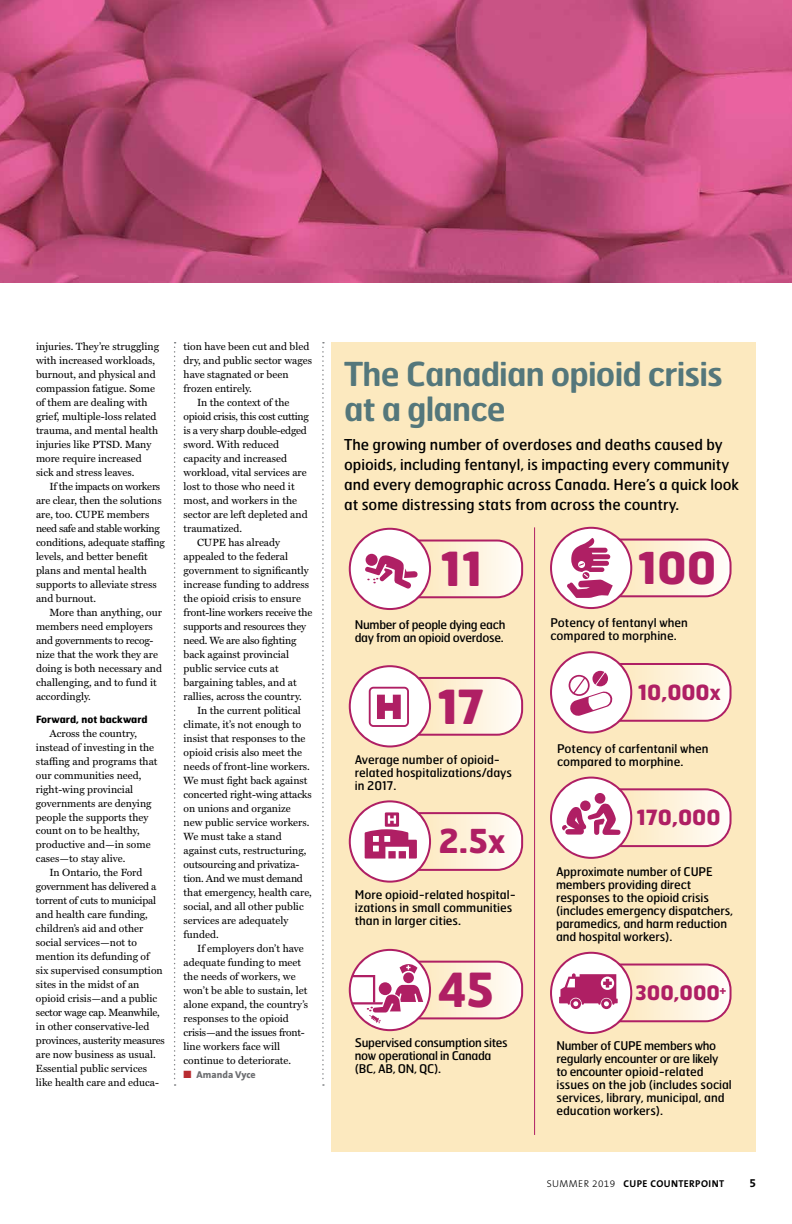
<style>
.page{position:relative;width:792px;height:1224px;background:#fff}
.page>*{position:absolute;margin:0;border:0;box-sizing:border-box;transform-origin:0 0}
.t1{font:700 47px "Hermes FB";color:#af1f64}
.t2{font:700 44px "Hermes FB";color:#af1f64}
.t3{font:600 33px/35px "Hermes FB";letter-spacing:-.025em;color:#54777b}
.t4{font:700 33px "Hermes FB";color:#af1f64}
.t5{font:700 21px "Hermes FB";color:#af1f64}
.t6{font:700 20px "Hermes FB";color:#af1f64}
.t7{font:15px/20px "Hermes FB";color:#000}
.t8{font:12px/13px "Hermes FB";letter-spacing:-.01em;color:#000}
.t9{font:700 12px "The Sans B7";color:#000}
.t10{font:10.5px/14px "Miller Text";color:#000}
.t11{font:10.5px "Miller Text";letter-spacing:-.02em;color:#000}
.t12{font:10.5px "Miller Text";letter-spacing:-.025em;color:#000}
.t13{font:700 10px "The Sans B7";letter-spacing:.04em;color:#000}
.t14{font:700 10px "Hermes FB";color:#000}
.t15{font:800 10px "The Sans B8";color:#6d6e71}
.s1{color:#b92c31}
.s2{font-family:"The Sans B3";font-weight:300}
</style>
<div class="page">
<img style="left:0;top:0;width:792px;height:283px">
<svg style="left:174px;top:342px;width:2px;height:744px"></svg>
<svg style="left:322px;top:342px;width:2px;height:744px"></svg>
<div style="left:331px;top:342px;width:425px;height:810px;background:#fce9bf"></div>
<svg style="left:550px;top:651px;width:182px;height:83px"></svg>
<svg style="left:550px;top:952px;width:182px;height:82px"></svg>
<svg style="left:349px;top:528px;width:175px;height:82px"></svg>
<div style="left:366px;top:554px;width:12px;height:12px;background:#af1f64;border-radius:50%"></div>
<svg style="left:349px;top:665px;width:175px;height:82px"></svg>
<svg style="left:550px;top:777px;width:182px;height:82px"></svg>
<hr style="left:534px;top:527px;width:1px;height:608px;background:#af1f64">
<svg style="left:550px;top:527px;width:182px;height:82px"></svg>
<svg style="left:349px;top:800px;width:175px;height:83px"></svg>
<svg style="left:349px;top:949px;width:175px;height:82px"></svg>
<p class="t10" style="left:36px;top:340px;width:125px">injuries. They’re struggling with increased workloads, burnout, and physical and compassion fatigue. Some of them are dealing with grief, multiple-loss related trauma, and mental health injuries like PTSD. Many more require increased sick and stress leaves.</p>
<p class="t10" style="left:36px;top:480px;width:130px;text-indent:13px">If the impacts on workers are clear, then the solutions are, too. CUPE members need safe and stable working conditions, adequate staffing levels, and better benefit plans and mental health supports to alleviate stress and burnout.</p>
<p class="t10" style="left:36px;top:606px;width:128px;text-indent:14px">More than anything, our members need employers and governments to recog&shy;nize that the work they are doing is both necessary and challenging, and to fund it accordingly.</p>
<p class="t14" style="left:36px;top:712px;width:113px">Forward, not backward</p>
<p class="t10" style="left:36px;top:726px;width:123px;text-indent:14px">Across the country, instead of investing in the staffing and programs that our communities need, right-wing provincial governments are denying people the supports they count on to be healthy, productive and—in some cases—to stay alive.</p>
<p class="t10" style="left:36px;top:866px;width:130px;text-indent:14px">In Ontario, the Ford government has delivered a torrent of cuts to municipal and health care funding, children’s aid and other social services—not to mention its defunding of<br>six supervised consumption sites in the midst of an opioid crisis—and a public sector wage cap. Meanwhile, in other conservative-led provinces, austerity measures are now business as usual.<br>Essential public services like health care and educa-</p>
<p class="t10" style="left:184px;top:340px;width:127px">tion have been cut and bled</p>
<p class="t10" style="left:184px;top:354px;width:130px">dry, and public sector wages</p>
<p class="t10" style="left:184px;top:368px;width:106px">have stagnated or been</p>
<p class="t10" style="left:184px;top:382px;width:70px">frozen entirely.</p>
<p class="t10" style="left:197px;top:396px;width:94px">In the context of the</p>
<p class="t12" style="left:184px;top:410px;width:127px">opioid crisis, this cost cutting</p>
<p class="t12" style="left:184px;top:424px;width:125px">is a very sharp double-edged</p>
<p class="t10" style="left:184px;top:438px;width:97px">sword. With reduced</p>
<p class="t10" style="left:184px;top:452px;width:105px">capacity and increased</p>
<p class="t10" style="left:184px;top:466px;width:125px">workload, vital services are</p>
<p class="t10" style="left:184px;top:480px;width:113px">lost to those who need it</p>
<p class="t10" style="left:184px;top:494px;width:115px">most, and workers in the</p>
<p class="t10" style="left:184px;top:508px;width:126px">sector are left depleted and</p>
<p class="t10" style="left:184px;top:522px;width:60px">traumatized.</p>
<p class="t10" style="left:197px;top:536px;width:85px">CUPE has already</p>
<p class="t10" style="left:184px;top:550px;width:106px">appealed to the federal</p>
<p class="t10" style="left:184px;top:564px;width:127px">government to significantly</p>
<p class="t10" style="left:184px;top:578px;width:127px">increase funding to address</p>
<p class="t10" style="left:184px;top:592px;width:119px">the opioid crisis to ensure</p>
<p class="t11" style="left:184px;top:606px;width:130px">front-line workers receive the</p>
<p class="t11" style="left:184px;top:620px;width:124px">supports and resources they</p>
<p class="t11" style="left:184px;top:634px;width:114px">need. We are also fighting</p>
<p class="t10" style="left:184px;top:648px;width:107px">back against provincial</p>
<p class="t10" style="left:184px;top:662px;width:97px">public service cuts at</p>
<p class="t10" style="left:184px;top:676px;width:115px">bargaining tables, and at</p>
<p class="t10" style="left:184px;top:690px;width:120px">rallies, across the country.</p>
<p class="t10" style="left:197px;top:704px;width:105px">In the current political</p>
<p class="t10" style="left:184px;top:718px;width:119px">climate, it’s not enough to</p>
<p class="t10" style="left:184px;top:732px;width:123px">insist that responses to the</p>
<p class="t10" style="left:184px;top:746px;width:120px">opioid crisis also meet the</p>
<p class="t10" style="left:184px;top:759px;width:128px">needs of front-line workers.</p>
<p class="t10" style="left:184px;top:773px;width:125px">We must fight back against</p>
<p class="t10" style="left:184px;top:787px;width:130px">concerted right-wing attacks</p>
<p class="t10" style="left:184px;top:801px;width:109px">on unions and organize</p>
<p class="t10" style="left:184px;top:815px;width:127px">new public service workers.</p>
<p class="t10" style="left:184px;top:829px;width:100px">We must take a stand</p>
<p class="t10" style="left:184px;top:843px;width:124px">against cuts, restructuring,</p>
<p class="t11" style="left:184px;top:858px;width:117px">outsourcing and privatiza-</p>
<p class="t11" style="left:184px;top:872px;width:121px">tion. And we must demand</p>
<p class="t10" style="left:184px;top:885px;width:130px">that emergency, health care,</p>
<p class="t10" style="left:184px;top:899px;width:122px">social, and all other public</p>
<p class="t10" style="left:184px;top:913px;width:106px">services are adequately</p>
<p class="t10" style="left:184px;top:927px;width:37px">funded.</p>
<p class="t10" style="left:197px;top:941px;width:108px">If employers don’t have</p>
<p class="t10" style="left:184px;top:955px;width:119px">adequate funding to meet</p>
<p class="t10" style="left:184px;top:969px;width:114px">the needs of workers, we</p>
<p class="t10" style="left:184px;top:983px;width:125px">won’t be able to sustain, let</p>
<p class="t10" style="left:184px;top:997px;width:126px">alone expand, the country’s</p>
<p class="t10" style="left:184px;top:1011px;width:107px">responses to the opioid</p>
<p class="t11" style="left:184px;top:1026px;width:123px">crisis—and the issues front-</p>
<p class="t10" style="left:184px;top:1039px;width:98px">line workers face will</p>
<p class="t10" style="left:184px;top:1053px;width:109px">continue to deteriorate.</p>
<p class="t15" style="left:184px;top:1069px;width:74px"><span class="s1">■</span> Amanda Vyce</p>
<h3 class="t3" style="left:344px;top:355px;width:381px">The Canadian opioid crisis at a glance</h3>
<h3 class="t7" style="left:344px;top:434px;width:396px">The growing number of overdoses and deaths caused by opioids, including fentanyl, is impacting every community and every demographic across Canada. Here’s a quick look at some distressing stats from across the country.</h3>
<h1 class="t1" style="left:440px;top:538px;width:44px">11</h1>
<h2 class="t2" style="left:638px;top:539px;width:81px">100</h2>
<p class="t8" style="left:355px;top:617px;width:152px">Number of people dying each day from an opioid overdose.</p>
<h1 class="t1" style="left:437px;top:676px;width:49px">17</h1>
<p class="t8" style="left:355px;top:753px;width:159px">Average number of opioid&shy;related hospitalizations/days in 2017.</p>
<h3 class="t4" style="left:438px;top:819px;width:68px">2.5x</h3>
<p class="t8" style="left:355px;top:888px;width:163px">More opioid-related hospital&shy;izations in small communities than in larger cities.</p>
<h1 class="t1" style="left:438px;top:959px;width:58px">45</h1>
<p class="t8" style="left:355px;top:1036px;width:155px">Supervised consumption sites now operational in Canada (BC, AB, ON, QC).</p>
<p class="t8" style="left:550px;top:616px;width:139px">Potency of fentanyl when compared to morphine.</p>
<h3 class="t5" style="left:638px;top:679px;width:84px">10,000x</h3>
<p class="t8" style="left:557px;top:742px;width:153px">Potency of carfentanil when compared to morphine.</p>
<h3 class="t5" style="left:636px;top:804px;width:86px">170,000</h3>
<p class="t8" style="left:556px;top:865px;width:179px">Approximate number of CUPE members providing direct responses to the opioid crisis (includes emergency dispatchers, paramedics, and harm reduction and hospital workers).</p>
<h3 class="t6" style="left:635px;top:980px;width:93px">300,000<sup>+</sup></h3>
<p class="t8" style="left:556px;top:1038px;width:177px">Number of CUPE members who regularly encounter or are likely to encounter opioid-related issues on the job (includes social services, library, municipal, and education workers).</p>
<p class="t13" style="left:547px;top:1178px;width:179px"><span class="s2">SUMMER 2019</span> CUPE COUNTERPOINT</p>
<p class="t9" style="left:749px;top:1177px;width:8px">5</p>
</div>
